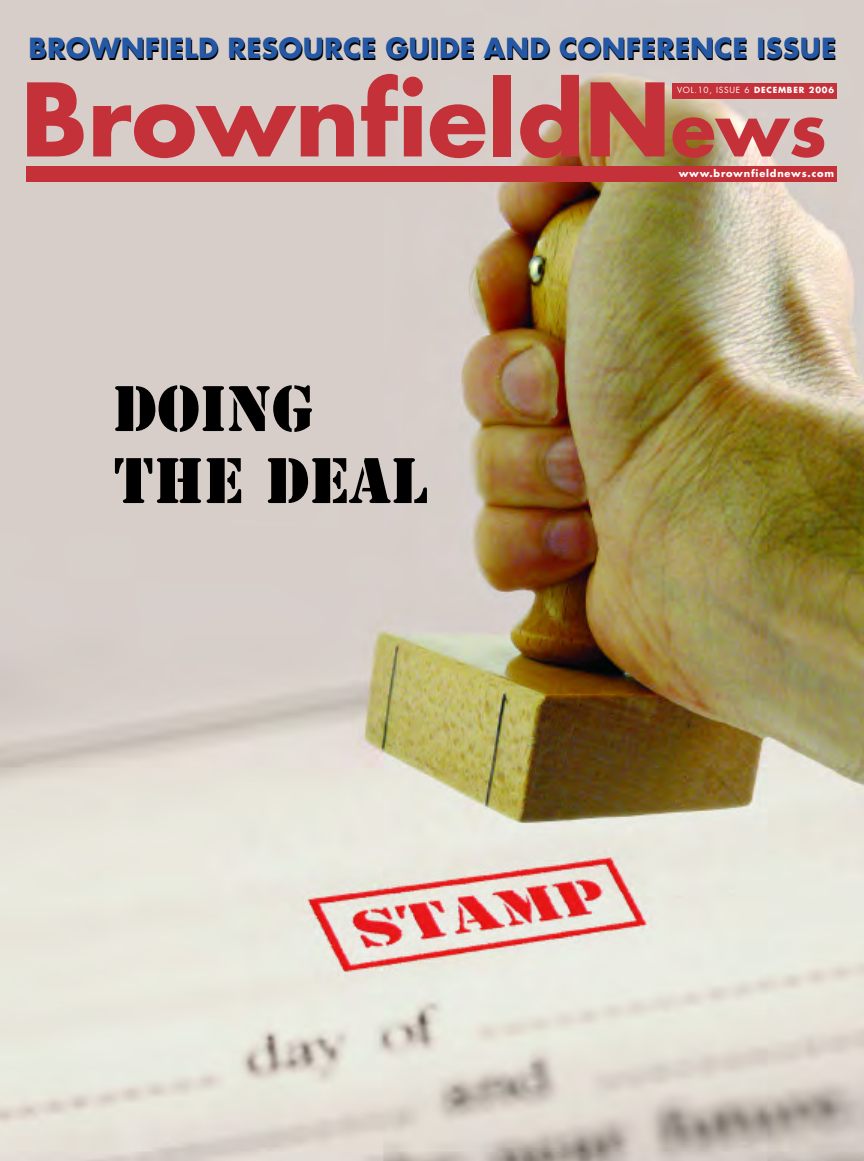
<style>
.page{position:relative;width:864px;height:1161px;background:#fff}
.page>*{position:absolute;margin:0;border:0;box-sizing:border-box;transform-origin:0 0}
.t1{font:60px/72px "Stencil";color:#000}
.t2{font:700 27px "Futura";letter-spacing:.015em;color:#000}
.t3{font:700 9.75px "Futura";letter-spacing:.08em;color:#fff}
.t4{font:8.25px "Futura";letter-spacing:.085em;color:#fff}
.s1{font-weight:700}
</style>
<div class="page">
<img style="left:0;top:0;width:864px;height:1161px">
<svg style="left:27px;top:82px;width:57px;height:74px;background:#c95459"></svg>
<svg style="left:93px;top:104px;width:261px;height:54px;background:#cc7376"></svg>
<svg style="left:361px;top:74px;width:62px;height:82px;background:#cc6f73"></svg>
<svg style="left:430px;top:104px;width:55px;height:54px;background:#ca6468"></svg>
<div style="left:493px;top:75px;width:18px;height:81px;background:#c53139"></div>
<svg style="left:520px;top:75px;width:59px;height:83px;background:#c96d6c"></svg>
<svg style="left:591px;top:82px;width:74px;height:74px;background:#c1554a"></svg>
<svg style="left:672px;top:117px;width:152px;height:41px;background:#c76e68"></svg>
<div style="left:672px;top:83px;width:165px;height:16px;background:#c53139"></div>
<div style="left:27px;top:166px;width:810px;height:16px;background:#c53139"></div>
<p class="t2" style="left:29px;top:37px;width:809px">BROWNFIELD RESOURCE GUIDE AND CONFERENCE ISSUE</p>
<p class="t4" style="left:677px;top:86px;width:158px">VOL.10, ISSUE 6 <span class="s1">DECEMBER 2006</span></p>
<h1 class="t1" style="left:114px;top:374px;width:315px">DOING<br>THE DEAL</h1>
<p class="t3" style="left:679px;top:169px;width:157px">www.brownfieldnews.com</p>
</div>
